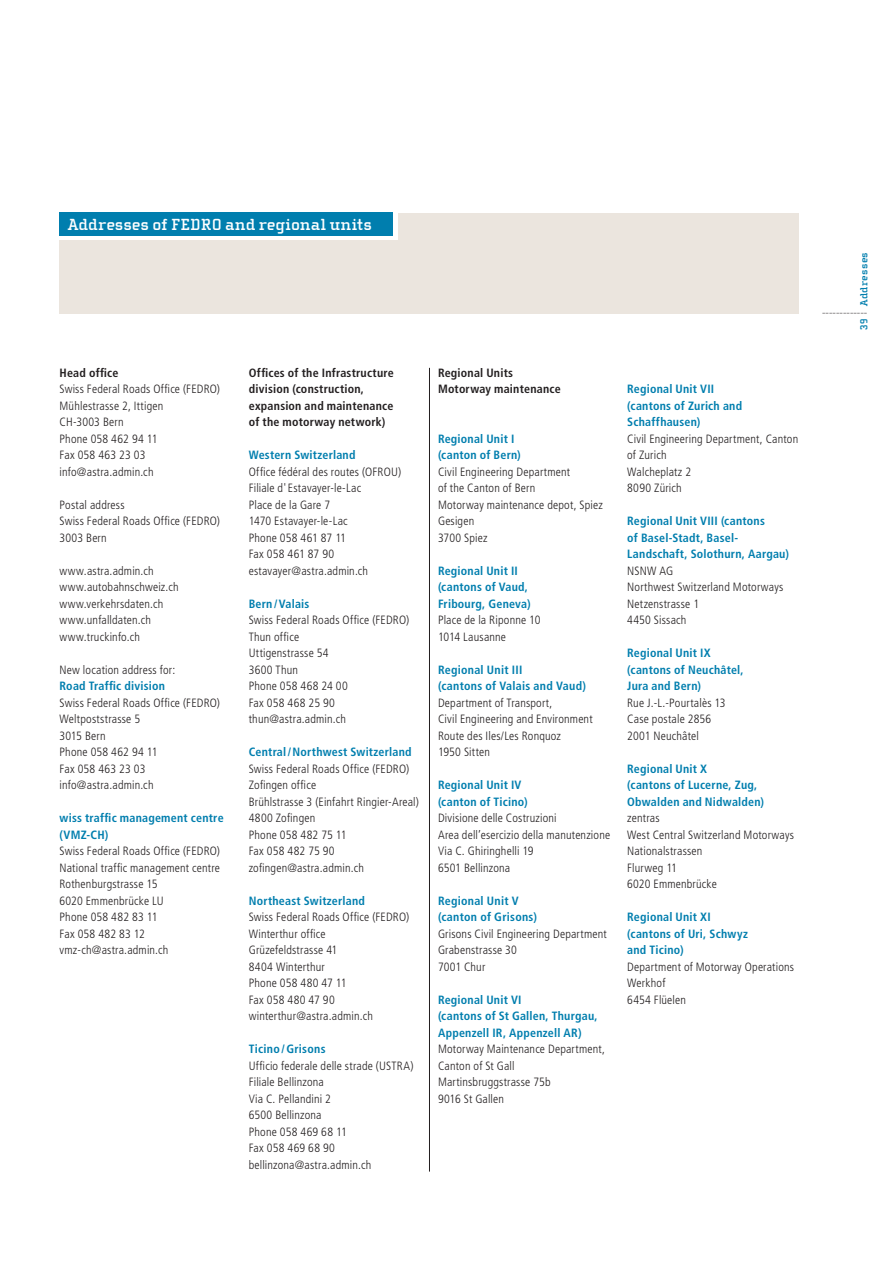
<style>
.page{position:relative;width:893px;height:1263px;background:#fff}
.page>*{position:absolute;margin:0;border:0;box-sizing:border-box;transform-origin:0 0}
.t1{font:700 16.5px "Cholla Slab";letter-spacing:.01em;color:#fff}
.t2{font:300 condensed 12px/16.5px "Frutiger LT Std";letter-spacing:.015em;color:#231f20}
.t3{font:700 condensed 12px/16.5px "Frutiger LT Std";letter-spacing:.02em;color:#007eae}
.t4{font:700 condensed 12px/16.5px "Frutiger LT Std";letter-spacing:.02em;color:#231f20}
.t5{font:100 10.5px "Cholla Slab";color:#231f20}
.t6{font:700 10.5px "Cholla Slab";letter-spacing:.025em;color:#007eae}
</style>
<div class="page">
<div style="left:60px;top:213px;width:739px;height:101px;background:#ebe5de"></div>
<div style="left:60px;top:213px;width:338px;height:27px;background:#fff"></div>
<div style="left:60px;top:213px;width:333px;height:23px;background:#007eae"></div>
<hr style="left:429px;top:368px;width:1px;height:803px;background:#231f20">
<h1 class="t1" style="left:68px;top:215px;width:306px">Addresses of FEDRO and regional units</h1>
<p class="t4" style="left:60px;top:364px;width:61px">Head office</p>
<p class="t2" style="left:60px;top:381px;width:162px">Swiss Federal Roads Office (FEDRO)<br>Mühlestrasse 2, Ittigen<br>CH-3003 Bern<br>Phone 058 462 94 11<br>Fax 058 463 23 03 info@astra.admin.ch</p>
<p class="t2" style="left:60px;top:497px;width:162px">Postal address<br>Swiss Federal Roads Office (FEDRO)<br>3003 Bern</p>
<p class="t2" style="left:60px;top:563px;width:121px">www.astra.admin.ch www.autobahnschweiz.ch www.verkehrsdaten.ch www.unfalldaten.ch www.truckinfo.ch</p>
<p class="t2" style="left:60px;top:662px;width:117px">New location address for:</p>
<p class="t3" style="left:60px;top:678px;width:107px">Road Traffic division</p>
<p class="t2" style="left:60px;top:695px;width:162px">Swiss Federal Roads Office (FEDRO)<br>Weltpoststrasse 5<br>3015 Bern<br>Phone 058 462 94 11<br>Fax 058 463 23 03 info@astra.admin.ch</p>
<p class="t3" style="left:60px;top:810px;width:166px">wiss traffic management centre (VMZ-CH)</p>
<p class="t2" style="left:60px;top:843px;width:162px">Swiss Federal Roads Office (FEDRO)<br>National traffic management centre<br>Rothenburgstrasse 15<br>6020 Emmenbrücke LU<br>Phone 058 482 83 11<br>Fax 058 482 83 12 vmz-ch@astra.admin.ch</p>
<p class="t4" style="left:249px;top:364px;width:147px">Offices of the Infrastructure division (construction, expansion and maintenance of the motorway network)</p>
<p class="t3" style="left:249px;top:447px;width:108px">Western Switzerland</p>
<p class="t2" style="left:249px;top:464px;width:154px">Office fédéral des routes (OFROU)<br>Filiale d' Estavayer-le-Lac<br>Place de la Gare 7<br>1470 Estavayer-le-Lac<br>Phone 058 461 87 11<br>Fax 058 461 87 90 estavayer@astra.admin.ch</p>
<p class="t3" style="left:249px;top:595px;width:62px">Bern/Valais</p>
<p class="t2" style="left:249px;top:612px;width:162px">Swiss Federal Roads Office (FEDRO)<br>Thun office<br>Uttigenstrasse 54<br>3600 Thun<br>Phone 058 468 24 00<br>Fax 058 468 25 90 thun@astra.admin.ch</p>
<p class="t3" style="left:249px;top:744px;width:164px">Central/Northwest Switzerland</p>
<p class="t2" style="left:249px;top:761px;width:172px">Swiss Federal Roads Office (FEDRO)<br>Zofingen office<br>Brühlstrasse 3 (Einfahrt Ringier-Areal)<br>4800 Zofingen<br>Phone 058 482 75 11<br>Fax 058 482 75 90 zofingen@astra.admin.ch</p>
<p class="t3" style="left:249px;top:892px;width:118px">Northeast Switzerland</p>
<p class="t2" style="left:249px;top:909px;width:162px">Swiss Federal Roads Office (FEDRO)<br>Winterthur office<br>Grüzefeldstrasse 41<br>8404 Winterthur<br>Phone 058 480 47 11<br>Fax 058 480 47 90 winterthur@astra.admin.ch</p>
<p class="t3" style="left:249px;top:1041px;width:78px">Ticino /Grisons</p>
<p class="t2" style="left:249px;top:1058px;width:166px">Ufficio federale delle strade (USTRA)<br>Filiale Bellinzona<br>Via C. Pellandini 2<br>6500 Bellinzona<br>Phone 058 469 68 11<br>Fax 058 469 68 90 bellinzona@astra.admin.ch</p>
<p class="t4" style="left:438px;top:364px;width:124px">Regional Units<br>Motorway maintenance</p>
<p class="t3" style="left:438px;top:430px;width:84px">Regional Unit I (canton of Bern)</p>
<p class="t2" style="left:438px;top:464px;width:166px">Civil Engineering Department<br>of the Canton of Bern<br>Motorway maintenance depot, Spiez<br>Gesigen<br>3700 Spiez</p>
<p class="t3" style="left:438px;top:562px;width:94px">Regional Unit II (cantons of Vaud,<br>Fribourg, Geneva)</p>
<p class="t2" style="left:438px;top:612px;width:104px">Place de la Riponne 10<br>1014 Lausanne</p>
<p class="t3" style="left:438px;top:661px;width:150px">Regional Unit III<br>(cantons of Valais and Vaud)</p>
<p class="t2" style="left:438px;top:695px;width:156px">Department of Transport,<br>Civil Engineering and Environment<br>Route des Iles/Les Ronquoz<br>1950 Sitten</p>
<p class="t3" style="left:438px;top:777px;width:91px">Regional Unit IV (canton of Ticino)</p>
<p class="t2" style="left:438px;top:810px;width:174px">Divisione delle Costruzioni<br>Area dell’esercizio della manutenzione<br>Via C. Ghiringhelli 19<br>6501 Bellinzona</p>
<p class="t3" style="left:438px;top:892px;width:100px">Regional Unit V (canton of Grisons)</p>
<p class="t2" style="left:438px;top:926px;width:170px">Grisons Civil Engineering Department<br>Grabenstrasse 30<br>7001 Chur</p>
<p class="t3" style="left:438px;top:991px;width:161px">Regional Unit VI<br>(cantons of St Gallen, Thurgau,<br>Appenzell IR, Appenzell AR)</p>
<p class="t2" style="left:438px;top:1041px;width:169px">Motorway Maintenance Department,<br>Canton of St Gall<br>Martinsbruggstrasse 75b<br>9016 St Gallen</p>
<p class="t3" style="left:627px;top:381px;width:116px">Regional Unit VII (cantons of Zurich and<br>Schaffhausen)</p>
<p class="t2" style="left:627px;top:431px;width:173px">Civil Engineering Department, Canton of Zurich<br>Walcheplatz 2<br>8090 Zürich</p>
<p class="t3" style="left:627px;top:513px;width:163px">Regional Unit VIII (cantons<br>of Basel-Stadt, Basel-<br>Landschaft, Solothurn, Aargau)</p>
<p class="t2" style="left:627px;top:563px;width:158px">NSNW AG<br>Northwest Switzerland Motorways<br>Netzenstrasse 1<br>4450 Sissach</p>
<p class="t3" style="left:627px;top:645px;width:118px">Regional Unit IX (cantons of Neuchâtel,<br>Jura and Bern)</p>
<p class="t2" style="left:627px;top:695px;width:100px">Rue J.-L.-Pourtalès 13<br>Case postale 2856<br>2001 Neuchâtel</p>
<p class="t3" style="left:627px;top:760px;width:138px">Regional Unit X<br>(cantons of Lucerne, Zug,<br>Obwalden and Nidwalden)</p>
<p class="t2" style="left:627px;top:810px;width:168px">zentras<br>West Central Switzerland Motorways<br>Nationalstrassen<br>Flurweg 11<br>6020 Emmenbrücke</p>
<p class="t3" style="left:627px;top:909px;width:122px">Regional Unit XI (cantons of Uri, Schwyz and Ticino)</p>
<p class="t2" style="left:627px;top:959px;width:168px">Department of Motorway Operations<br>Werkhof<br>6454 Flüelen</p>
<p class="t6" style="left:858px;top:306px;width:55px;rotate:-90deg">Addresses</p>
<p class="t5" style="left:822px;top:307px;width:47px">-------------</p>
<p class="t6" style="left:858px;top:330px;width:12px;rotate:-90deg">39</p>
</div>
